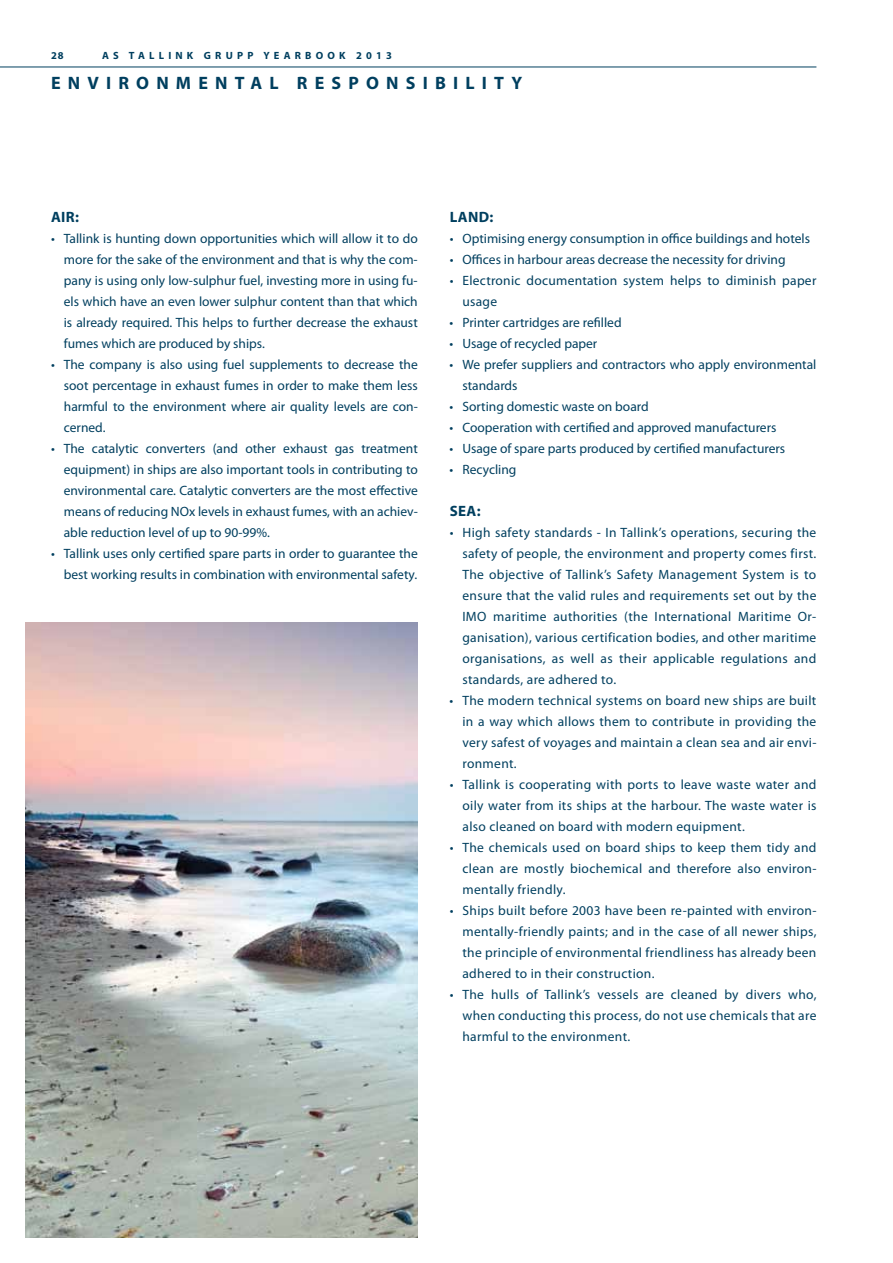
<style>
.page{position:relative;width:893px;height:1263px;background:#fff}
.page>*{position:absolute;margin:0;border:0;box-sizing:border-box;transform-origin:0 0}
.t1{font:700 18px "Myriad Pro";letter-spacing:.4em;color:#003f5f}
.t2{font:700 15px "Myriad Pro";letter-spacing:.025em;color:#003f5f}
.t3{font:13.5px/21px "Myriad Pro";color:#003f5f;text-align:justify}
.t4{font:13.5px/21px "Myriad Pro";letter-spacing:.02em;color:#003f5f}
.t5{font:700 10.5px "Myriad Pro";letter-spacing:.4em;color:#003f5f}
</style>
<div class="page">
<hr style="left:0;top:67px;width:816px;height:1px;background:#003f5f">
<img style="left:26px;top:623px;width:392px;height:614px">
<p class="t5" style="left:51px;top:49px;width:14px">28</p>
<p class="t5" style="left:102px;top:49px;width:292px">AS TALLINK GRUPP YEARBOOK 2013</p>
<h1 class="t1" style="left:51px;top:71px;width:473px">ENVIRONMENTAL RESPONSIBILITY</h1>
<p class="t2" style="left:51px;top:207px;width:30px">AIR:</p>
<p class="t3" style="left:64px;top:227px;width:355px;text-indent:-13px">• Tallink is hunting down opportunities which will allow it to do more for the sake of the environment and that is why the com&shy;pany is using only low-sulphur fuel, investing more in using fu&shy;els which have an even lower sulphur content than that which is already required. This helps to further decrease the exhaust fumes which are produced by ships.</p>
<p class="t3" style="left:64px;top:354px;width:355px;text-indent:-13px">• The company is also using fuel supplements to decrease the soot percentage in exhaust fumes in order to make them less harmful to the environment where air quality levels are con&shy;cerned.</p>
<p class="t3" style="left:64px;top:438px;width:355px;text-indent:-13px">• The catalytic converters (and other exhaust gas treatment equipment) in ships are also important tools in contributing to environmental care. Catalytic converters are the most effective means of reducing NOx levels in exhaust fumes, with an achiev&shy;able reduction level of up to 90-99%.</p>
<p class="t3" style="left:51px;top:543px;width:368px;text-align:right">• Tallink uses only certified spare parts in order to guarantee the best working results in combination with environmental safety.</p>
<p class="t2" style="left:450px;top:207px;width:45px">LAND:</p>
<p class="t3" style="left:450px;top:227px;width:362px">• Optimising energy consumption in office buildings and hotels</p>
<p class="t3" style="left:450px;top:248px;width:337px">• Offices in harbour areas decrease the necessity for driving</p>
<p class="t4" style="left:462px;top:269px;width:355px;text-indent:-13px">• Electronic documentation system helps to diminish paper usage</p>
<p class="t3" style="left:450px;top:312px;width:174px">• Printer cartridges are refilled</p>
<p class="t3" style="left:450px;top:333px;width:149px">• Usage of recycled paper</p>
<p class="t3" style="left:462px;top:354px;width:355px;text-indent:-13px">• We prefer suppliers and contractors who apply environmental standards</p>
<p class="t3" style="left:450px;top:396px;width:201px">• Sorting domestic waste on board</p>
<p class="t3" style="left:450px;top:417px;width:328px">• Cooperation with certified and approved manufacturers</p>
<p class="t3" style="left:450px;top:438px;width:337px">• Usage of spare parts produced by certified manufacturers</p>
<p class="t3" style="left:450px;top:459px;width:68px">• Recycling</p>
<p class="t2" style="left:450px;top:501px;width:32px">SEA:</p>
<p class="t3" style="left:462px;top:521px;width:356px;text-indent:-13px">• High safety standards - In Tallink’s operations, securing the safety of people, the environment and property comes first.<br>The objective of Tallink’s Safety Management System is to ensure that the valid rules and requirements set out by the IMO maritime authorities (the International Maritime Or&shy;ganisation), various certification bodies, and other maritime organisations, as well as their applicable regulations and standards, are adhered to.</p>
<p class="t3" style="left:462px;top:690px;width:356px;text-indent:-13px">• The modern technical systems on board new ships are built in a way which allows them to contribute in providing the very safest of voyages and maintain a clean sea and air envi&shy;ronment.</p>
<p class="t3" style="left:462px;top:774px;width:356px;text-indent:-13px">• Tallink is cooperating with ports to leave waste water and oily water from its ships at the harbour. The waste water is also cleaned on board with modern equipment.</p>
<p class="t3" style="left:462px;top:837px;width:355px;text-indent:-13px">• The chemicals used on board ships to keep them tidy and clean are mostly biochemical and therefore also environ&shy;mentally friendly.</p>
<p class="t3" style="left:462px;top:900px;width:355px;text-indent:-13px">• Ships built before 2003 have been re-painted with environ&shy;mentally-friendly paints; and in the case of all newer ships, the principle of environmental friendliness has already been adhered to in their construction.</p>
<p class="t3" style="left:462px;top:984px;width:355px;text-indent:-13px">• The hulls of Tallink’s vessels are cleaned by divers who, when conducting this process, do not use chemicals that are harmful to the environment.</p>
</div>
